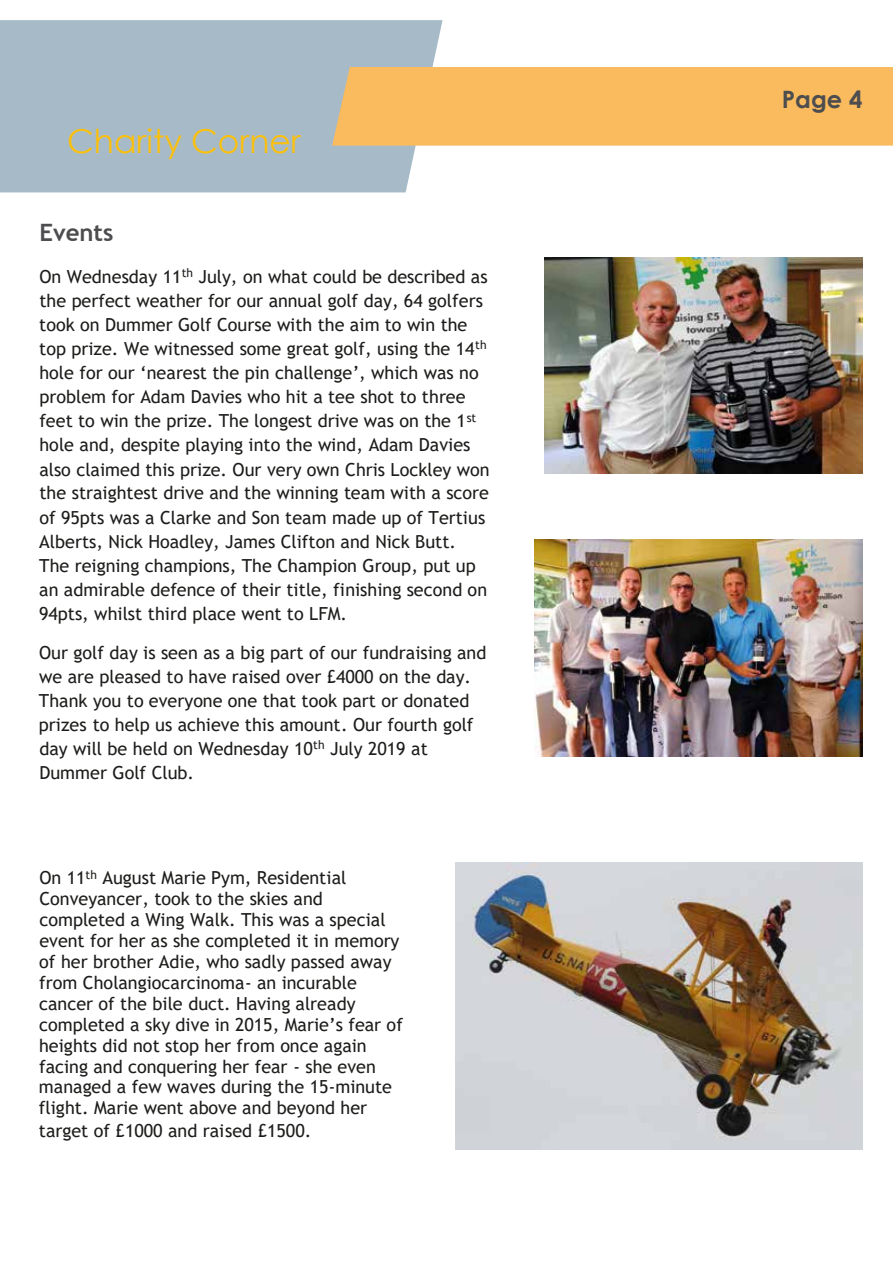
<style>
.page{position:relative;width:893px;height:1263px;background:#fff}
.page>*{position:absolute;margin:0;border:0;box-sizing:border-box;transform-origin:0 0}
.t1{font:33px "Century Gothic";color:#fcc00d}
.t2{font:700 24px "Trebuchet MS";color:#4d4d4f}
.t3{font:700 24px "Century Gothic";color:#4d4d4f}
.t4{font:18px/24px "Trebuchet MS";color:#1d1d1b}
</style>
<div class="page">
<div style="left:0;top:20px;width:443px;height:172px;background:#a6bac7"></div>
<img style="left:455px;top:863px;width:407px;height:286px">
<div style="left:332px;top:67px;width:561px;height:79px;background:#fabb5e"></div>
<img style="left:535px;top:539px;width:327px;height:218px">
<img style="left:545px;top:257px;width:317px;height:217px">
<h1 class="t1" style="left:67px;top:118px;width:235px">Charity Corner</h1>
<h2 class="t2" style="left:39px;top:218px;width:76px">Events</h2>
<p class="t4" style="left:39px;top:264px;width:452px">On Wednesday 11<sup>th</sup> July, on what could be described as the perfect weather for our annual golf day, 64 golfers took on Dummer Golf Course with the aim to win the top prize. We witnessed some great golf, using the 14<sup>th </sup>hole for our ‘nearest the pin challenge’, which was no problem for Adam Davies who hit a tee shot to three feet to win the prize. The longest drive was on the 1<sup>st </sup>hole and, despite playing into the wind, Adam Davies also claimed this prize. Our very own Chris Lockley won the straightest drive and the winning team with a score of 95pts was a Clarke and Son team made up of Tertius Alberts, Nick Hoadley, James Clifton and Nick Butt.<br>The reigning champions, The Champion Group, put up an admirable defence of their title, finishing second on 94pts, whilst third place went to LFM.</p>
<p class="t4" style="left:39px;top:640px;width:449px">Our golf day is seen as a big part of our fundraising and we are pleased to have raised over £4000 on the day.<br>Thank you to everyone one that took part or donated prizes to help us achieve this amount. Our fourth golf day will be held on Wednesday 10<sup>th</sup> July 2019 at Dummer Golf Club.</p>
<p class="t4" style="left:39px;top:867px;width:366px;line-height:21px">On 11<sup>th</sup> August Marie Pym, Residential Conveyancer, took to the skies and completed a Wing Walk. This was a special event for her as she completed it in memory of her brother Adie, who sadly passed away from Cholangiocarcinoma- an incurable cancer of the bile duct. Having already completed a sky dive in 2015, Marie’s fear of heights did not stop her from once again facing and conquering her fear - she even managed a few waves during the 15-minute flight. Marie went above and beyond her target of £1000 and raised £1500.</p>
<h2 class="t3" style="left:782px;top:81px;width:82px">Page 4</h2>
</div>
